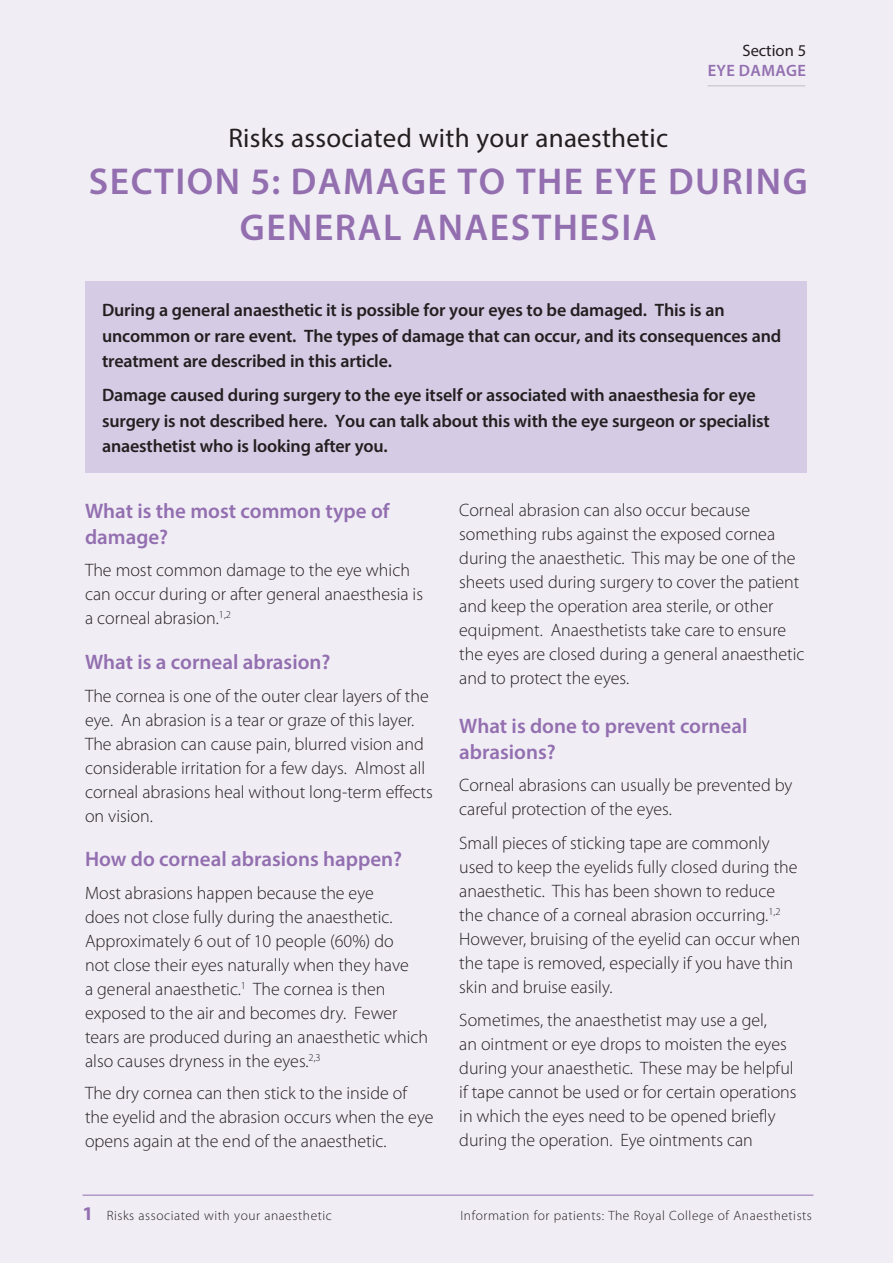
<style>
.page{position:relative;width:893px;height:1263px;background:#f0edf5}
.page>*{position:absolute;margin:0;border:0;box-sizing:border-box;transform-origin:0 0}
.t1{font:600 37.5px/46.5px "Myriad Pro";letter-spacing:.04em;color:#936fb0;text-align:center}
.t2{font:27px "Myriad Pro";letter-spacing:.01em;color:#231f20}
._2013_-_Subhead{font:600 21px/25.5px "Myriad Pro";color:#936fb0}
.t3{font:700 19.5px "Myriad Pro";color:#936fb0}
._2013_-_Light_text{font:300 18px/24px "Myriad Pro";color:#231f20}
.introduction{font:600 18px/25.5px "Myriad Pro";letter-spacing:-.01em;color:#231f20}
.t4{font:600 16.5px "Myriad Pro";letter-spacing:.02em;color:#936fb0}
.t5{font:16.5px "Myriad Pro";color:#231f20}
.t6{font:300 13.5px "Myriad Pro";letter-spacing:.04em;color:#231f20}
</style>
<div class="page">
<hr style="left:82px;top:1195px;width:731px;height:1px;background:#936fb0">
<hr style="left:708px;top:85px;width:97px;height:1px;background:#bebfc2">
<div style="left:85px;top:281px;width:722px;height:192px;background:#d6cbe4"></div>
<p class="t5" style="left:742px;top:41px;width:65px">Section 5</p>
<p class="t4" style="left:708px;top:60px;width:100px">EYE DAMAGE</p>
<h2 class="t2" style="left:228px;top:122px;width:441px">Risks associated with your anaesthetic</h2>
<h1 class="t1" style="left:89px;top:157px;width:720px">SECTION 5: DAMAGE TO THE EYE DURING<br>GENERAL ANAESTHESIA</h1>
<p class="introduction" style="left:102px;top:297px;width:681px">During a general anaesthetic it is possible for your eyes to be damaged. This is an uncommon or rare event. The types of damage that can occur, and its consequences and treatment are described in this article.</p>
<p class="introduction" style="left:102px;top:382px;width:669px">Damage caused during surgery to the eye itself or associated with anaesthesia for eye surgery is not described here. You can talk about this with the eye surgeon or specialist anaesthetist who is looking after you.</p>
<p class="_2013_-_Subhead" style="left:85px;top:498px;width:306px">What is the most common type of damage?</p>
<p class="_2013_-_Light_text" style="left:85px;top:558px;width:340px">The most common damage to the eye which can occur during or after general anaesthesia is a corneal abrasion.<sup>1,2</sup></p>
<p class="_2013_-_Subhead" style="left:85px;top:649px;width:247px">What is a corneal abrasion?</p>
<p class="_2013_-_Light_text" style="left:85px;top:683px;width:349px">The cornea is one of the outer clear layers of the eye. An abrasion is a tear or graze of this layer.<br>The abrasion can cause pain, blurred vision and considerable irritation for a few days. Almost all corneal abrasions heal without long-term effects on vision.</p>
<p class="_2013_-_Subhead" style="left:85px;top:846px;width:319px">How do corneal abrasions happen?</p>
<p class="_2013_-_Light_text" style="left:85px;top:880px;width:345px">Most abrasions happen because the eye<br>does not close fully during the anaesthetic.<br>Approximately 6 out of 10 people (60%) do<br>not close their eyes naturally when they have<br>a general anaesthetic.<sup>1</sup> The cornea is then exposed to the air and becomes dry. Fewer tears are produced during an anaesthetic which also causes dryness in the eyes.<sup>2,3</sup></p>
<p class="_2013_-_Light_text" style="left:85px;top:1081px;width:350px">The dry cornea can then stick to the inside of the eyelid and the abrasion occurs when the eye opens again at the end of the anaesthetic.</p>
<p class="_2013_-_Light_text" style="left:459px;top:498px;width:347px">Corneal abrasion can also occur because something rubs against the exposed cornea during the anaesthetic. This may be one of the sheets used during surgery to cover the patient and keep the operation area sterile, or other equipment. Anaesthetists take care to ensure the eyes are closed during a general anaesthetic and to protect the eyes.</p>
<p class="_2013_-_Subhead" style="left:459px;top:713px;width:290px">What is done to prevent corneal abrasions?</p>
<p class="_2013_-_Light_text" style="left:459px;top:773px;width:335px">Corneal abrasions can usually be prevented by careful protection of the eyes.</p>
<p class="_2013_-_Light_text" style="left:459px;top:830px;width:343px">Small pieces of sticking tape are commonly used to keep the eyelids fully closed during the anaesthetic. This has been shown to reduce the chance of a corneal abrasion occurring.<sup>1,2<br></sup>However, bruising of the eyelid can occur when the tape is removed, especially if you have thin skin and bruise easily.</p>
<p class="_2013_-_Light_text" style="left:459px;top:1008px;width:339px">Sometimes, the anaesthetist may use a gel,<br>an ointment or eye drops to moisten the eyes during your anaesthetic. These may be helpful if tape cannot be used or for certain operations in which the eyes need to be opened briefly during the operation. Eye ointments can</p>
<p class="t3" style="left:82px;top:1201px;width:12px">1</p>
<p class="t6" style="left:107px;top:1207px;width:227px">Risks associated with your anaesthetic</p>
<p class="t6" style="left:461px;top:1207px;width:353px">Information for patients: The Royal College of Anaesthetists</p>
</div>
